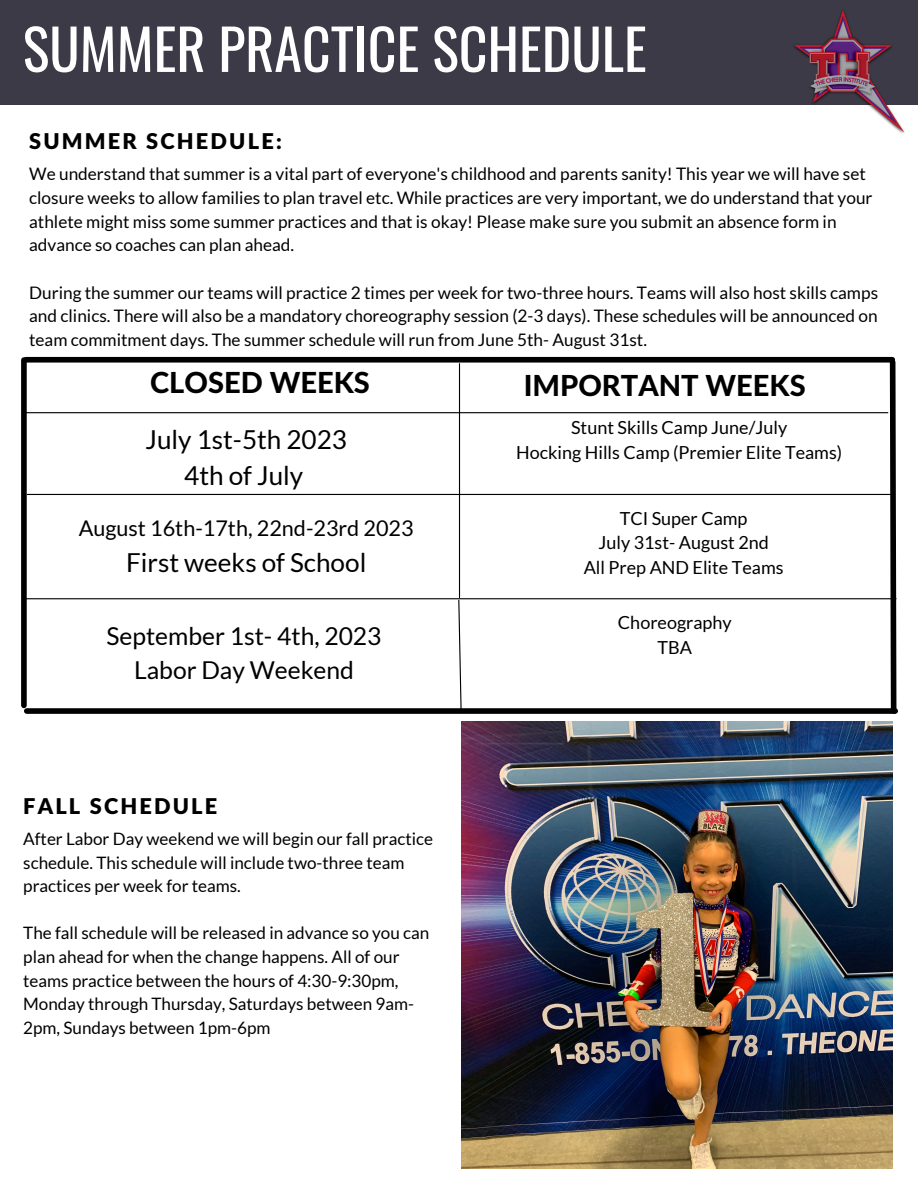
<style>
.page{position:relative;width:918px;height:1188px;background:#fff}
.page>*{position:absolute;margin:0;border:0;box-sizing:border-box;transform-origin:0 0}
.t1{font:55.95px "Oswald";color:#fff}
.t2{font:800 29.1px "Lato Latin";color:#000}
.t3{font:26.1px/36px "Lato";color:#000;text-align:center}
.t4{font:24.6px/33.8px "Lato";color:#000;text-align:center}
.t5{font:900 21.75px "Lato Latin";letter-spacing:.1em;color:#000}
.t6{font:21.6px "Lato";color:#000}
.t7{font:18px/24.8px "Lato";color:#000;text-align:center}
.t8{font:17.25px/23.7px "Lato";color:#000}
.t9{font:17.1px/23.7px "Lato";color:#000}
</style>
<div class="page">
<div style="left:0;top:0;width:918px;height:105px;background:#3c3a47"></div>
<img style="left:462px;top:722px;width:431px;height:446px">
<svg style="left:887px;top:357px;width:11px;height:357px"></svg>
<div style="left:21px;top:360px;width:6px;height:345px;background:#000"></div>
<hr style="left:27px;top:494px;width:867px;height:1px;background:#000">
<div style="left:26px;top:357px;width:866px;height:6px;background:#000"></div>
<div style="left:27px;top:708px;width:868px;height:6px;background:#000"></div>
<hr style="left:24px;top:412px;width:864px;height:1px;background:#000">
<hr style="left:459px;top:364px;width:1px;height:234px;background:#000">
<hr style="left:23px;top:598px;width:873px;height:1px;background:#000">
<svg style="left:458px;top:599px;width:4px;height:110px"></svg>
<img style="left:794px;top:10px;width:111px;height:124px">
<h1 class="t1" style="left:23px;top:5px;width:626px">SUMMER PRACTICE SCHEDULE</h1>
<p class="t5" style="left:29px;top:132px;width:254px">SUMMER SCHEDULE:</p>
<p class="t8" style="left:29px;top:162px;width:845px">We understand that summer is a vital part of everyone's childhood and parents sanity! This year we will have set closure weeks to allow families to plan travel etc. While practices are very important, we do understand that your athlete might miss some summer practices and that is okay! Please make sure you submit an absence form in advance so coaches can plan ahead.</p>
<p class="t8" style="left:29px;top:280px;width:850px;text-align:justify">During the summer our teams will practice 2 times per week for two-three hours. Teams will also host skills camps and clinics. There will also be a mandatory choreography session (2-3 days). These schedules will be announced on team commitment days. The summer schedule will run from June 5th- August 31st.</p>
<h2 class="t2" style="left:150px;top:370px;width:221px">CLOSED WEEKS</h2>
<h2 class="t2" style="left:524px;top:372px;width:284px">IMPORTANT WEEKS</h2>
<h3 class="t3" style="left:145px;top:421px;width:203px">July 1st-5th 2023<br>4th of July</h3>
<p class="t6" style="left:79px;top:515px;width:336px">August 16th-17th, 22nd-23rd 2023</p>
<h3 class="t3" style="left:126px;top:544px;width:242px">First weeks of School</h3>
<p class="t7" style="left:516px;top:415px;width:328px">Stunt Skills Camp June/July<br>Hocking Hills Camp (Premier Elite Teams)</p>
<p class="t7" style="left:584px;top:505px;width:201px">TCI Super Camp<br>July 31st- August 2nd<br>All Prep AND Elite Teams</p>
<h3 class="t4" style="left:107px;top:619px;width:276px">September 1st- 4th, 2023<br>Labor Day Weekend</h3>
<p class="t7" style="left:618px;top:610px;width:115px">Choreography<br>TBA</p>
<p class="t5" style="left:23px;top:797px;width:196px">FALL SCHEDULE</p>
<p class="t9" style="left:23px;top:826px;width:411px">After Labor Day weekend we will begin our fall practice schedule. This schedule will include two-three team practices per week for teams.</p>
<p class="t9" style="left:23px;top:921px;width:408px">The fall schedule will be released in advance so you can plan ahead for when the change happens. All of our teams practice between the hours of 4:30-9:30pm, Monday through Thursday, Saturdays between 9am-2pm, Sundays between 1pm-6pm</p>
</div>
